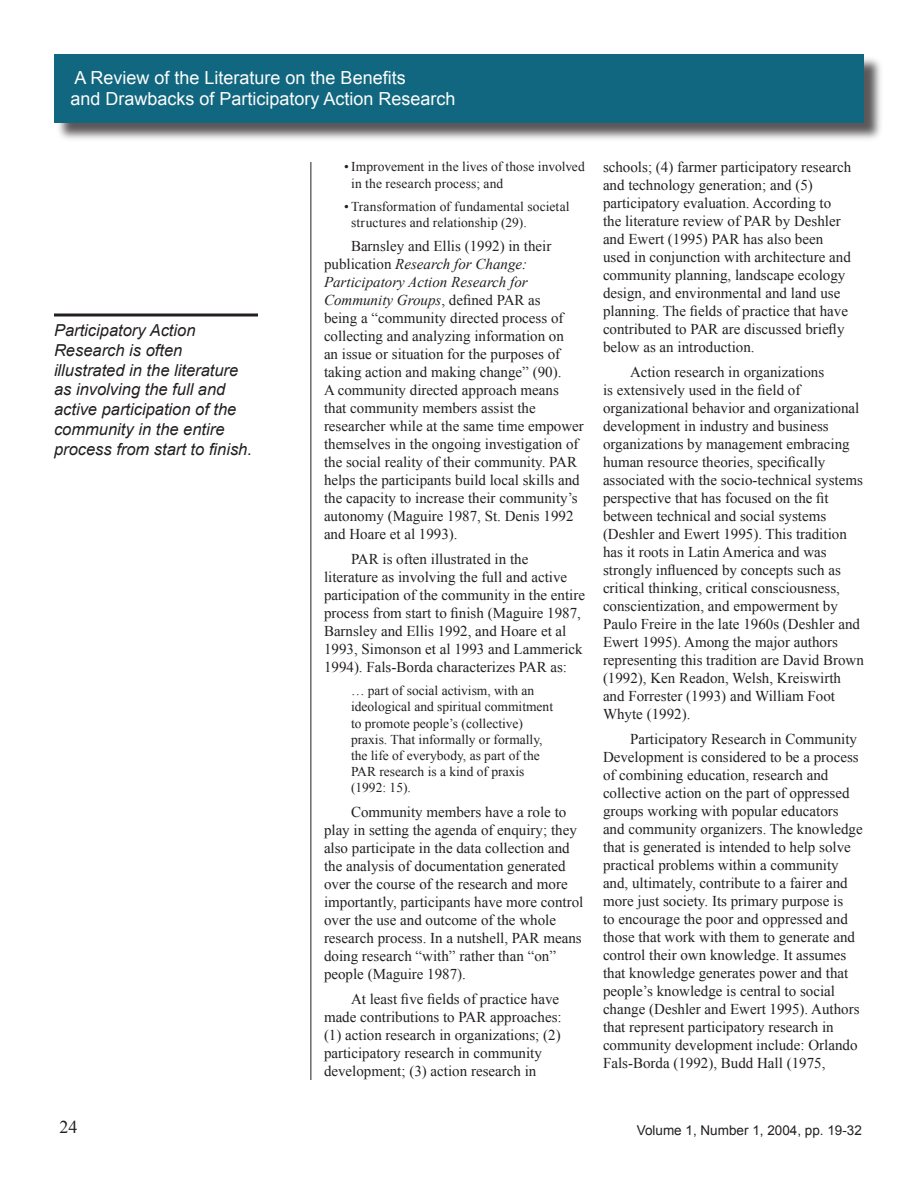
<style>
.page{position:relative;width:918px;height:1188px;background:#fff}
.page>*{position:absolute;margin:0;border:0;box-sizing:border-box;transform-origin:0 0}
.t1{font:18px/21.6px "Arial";color:#fcfcfc}
.t2{font:18px "Times New Roman";color:#231f20}
.t3{font:italic 16.5px/19.8px "Arial";color:#231f20}
.t4{font:15px/18px "Times New Roman";color:#231f20}
.t5{font:13.5px/16.2px "Times New Roman";color:#231f20}
.t6{font:13.5px "Arial";color:#231f20}
.s1{font-style:italic}
</style>
<div class="page">
<hr style="left:310px;top:162px;width:1px;height:918px;background:#231f20">
<div style="left:54px;top:55px;width:830px;height:88px;background:#231f20;opacity:.75"></div>
<div style="left:54px;top:54px;width:810px;height:69px;background:#10677f"></div>
<hr style="left:54px;top:314px;width:204px;height:2px;background:#231f20">
<p class="t1" style="left:70px;top:67px;width:387px">A Review of the Literature on the Benefits<br>and Drawbacks of Participatory Action Research</p>
<p class="t3" style="left:54px;top:321px;width:200px">Participatory Action<br>Research is often illustrated in the literature as involving the full and active participation of the community in the entire process from start to finish.</p>
<p class="t2" style="left:59px;top:1115px;width:19px">24</p>
<p class="t5" style="left:351px;top:159px;width:235px;text-indent:-7px">• Improvement in the lives of those involved in the research process; and</p>
<p class="t5" style="left:351px;top:198px;width:220px;text-indent:-7px">• Transformation of fundamental societal structures and relationship (29).</p>
<p class="t4" style="left:324px;top:237px;width:261px;text-indent:27px">Barnsley and Ellis (1992) in their publication <span class="s1">Research for Change:<br>Participatory Action Research for Community Groups</span>, defined PAR as<br>being a “community directed process of collecting and analyzing information on<br>an issue or situation for the purposes of taking action and making change” (90).<br>A community directed approach means that community members assist the researcher while at the same time empower themselves in the ongoing investigation of the social reality of their community. PAR helps the participants build local skills and the capacity to increase their community’s autonomy (Maguire 1987, St. Denis 1992 and Hoare et al 1993).</p>
<p class="t4" style="left:324px;top:550px;width:262px;text-indent:27px">PAR is often illustrated in the literature as involving the full and active participation of the community in the entire process from start to finish (Maguire 1987, Barnsley and Ellis 1992, and Hoare et al 1993, Simonson et al 1993 and Lammerick 1994). Fals-Borda characterizes PAR as:</p>
<p class="t5" style="left:351px;top:682px;width:204px">… part of social activism, with an ideological and spiritual commitment to promote people’s (collective) praxis. That informally or formally, the life of everybody, as part of the<br>PAR research is a kind of praxis (1992: 15).</p>
<p class="t4" style="left:324px;top:803px;width:261px;text-indent:27px">Community members have a role to play in setting the agenda of enquiry; they also participate in the data collection and the analysis of documentation generated over the course of the research and more importantly, participants have more control over the use and outcome of the whole research process. In a nutshell, PAR means doing research “with” rather than “on” people (Maguire 1987).</p>
<p class="t4" style="left:324px;top:990px;width:239px;text-indent:27px">At least five fields of practice have made contributions to PAR approaches: (1) action research in organizations; (2) participatory research in community development; (3) action research in</p>
<p class="t4" style="left:603px;top:158px;width:250px">schools; (4) farmer participatory research and technology generation; and (5) participatory evaluation. According to the literature review of PAR by Deshler and Ewert (1995) PAR has also been used in conjunction with architecture and community planning, landscape ecology design, and environmental and land use planning. The fields of practice that have contributed to PAR are discussed briefly below as an introduction.</p>
<p class="t4" style="left:603px;top:363px;width:262px;text-indent:27px">Action research in organizations<br>is extensively used in the field of organizational behavior and organizational development in industry and business organizations by management embracing human resource theories, specifically associated with the socio-technical systems perspective that has focused on the fit between technical and social systems (Deshler and Ewert 1995). This tradition has it roots in Latin America and was strongly influenced by concepts such as critical thinking, critical consciousness, conscientization, and empowerment by Paulo Freire in the late 1960s (Deshler and Ewert 1995). Among the major authors representing this tradition are David Brown (1992), Ken Readon, Welsh, Kreiswirth and Forrester (1993) and William Foot Whyte (1992).</p>
<p class="t4" style="left:603px;top:730px;width:261px;text-indent:27px">Participatory Research in Community Development is considered to be a process of combining education, research and collective action on the part of oppressed groups working with popular educators and community organizers. The knowledge that is generated is intended to help solve practical problems within a community and, ultimately, contribute to a fairer and more just society. Its primary purpose is<br>to encourage the poor and oppressed and those that work with them to generate and control their own knowledge. It assumes that knowledge generates power and that people’s knowledge is central to social change (Deshler and Ewert 1995). Authors that represent participatory research in community development include: Orlando Fals-Borda (1992), Budd Hall (1975,</p>
<p class="t6" style="left:637px;top:1121px;width:227px">Volume 1, Number 1, 2004, pp. 19-32</p>
</div>
